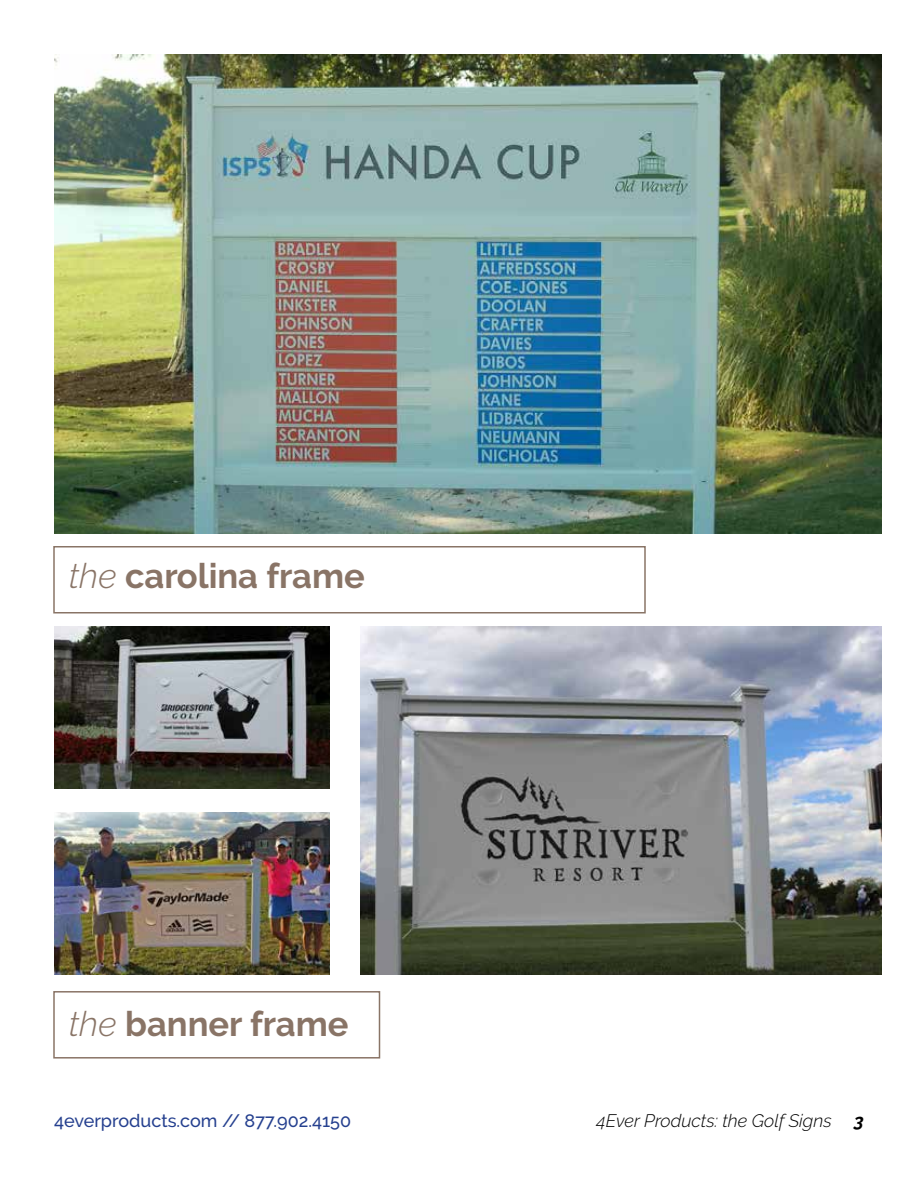
<style>
.page{position:relative;width:918px;height:1188px;background:#fff}
.page>*{position:absolute;margin:0;border:0;box-sizing:border-box;transform-origin:0 0}
.t1{font:700 34.5px "Raleway";color:#897466}
.t2{font:500 18px "Raleway";color:#25408f}
.t3{font:italic 300 18px "Raleway";color:#000}
.t4{font:italic 700 18px "Raleway";color:#000}
.s1{font-weight:300;font-style:italic}
</style>
<div class="page">
<img style="left:54px;top:627px;width:275px;height:162px">
<img style="left:54px;top:812px;width:275px;height:162px">
<div style="left:53px;top:546px;width:593px;height:68px;border:2px solid #897466"></div>
<div style="left:53px;top:991px;width:327px;height:68px;border:2px solid #897466"></div>
<img style="left:361px;top:627px;width:521px;height:347px">
<img style="left:54px;top:54px;width:828px;height:480px">
<h1 class="t1" style="left:69px;top:556px;width:298px"><span class="s1">the</span> carolina frame</h1>
<h1 class="t1" style="left:69px;top:1004px;width:281px"><span class="s1">the</span> banner frame</h1>
<p class="t2" style="left:54px;top:1110px;width:299px">4everproducts.com // 877.902.4150</p>
<p class="t3" style="left:597px;top:1110px;width:237px">4Ever Products: the Golf Signs</p>
<p class="t4" style="left:854px;top:1110px;width:11px">3</p>
</div>
